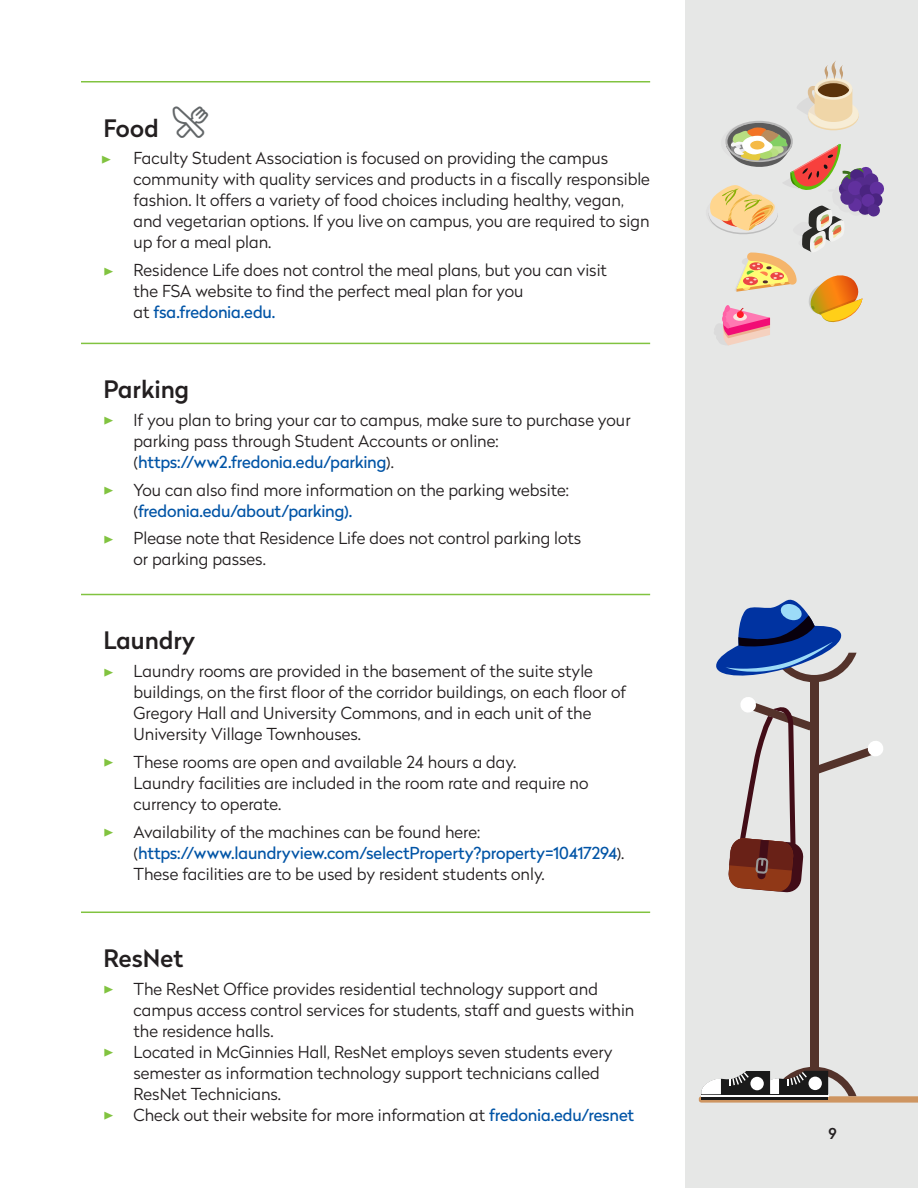
<style>
.page{position:relative;width:918px;height:1188px;background:#fff}
.page>*{position:absolute;margin:0;border:0;box-sizing:border-box;transform-origin:0 0}
.t1{font:300 31.5px "Font Awesome 5 Pro";color:#626668}
.Heading_2{font:500 24px "Radikal";color:#231f20}
.Body_text_11_14{font:300 16.5px/21px "Radikal";color:#231f20}
.t2{font:500 15px "Radikal";color:#231f20}
.s1{color:#81c340}
.s2{font-weight:400;color:#0154a6}
</style>
<div class="page">
<hr style="left:81px;top:81px;width:569px;height:1px;background:#81c340">
<hr style="left:81px;top:343px;width:569px;height:1px;background:#81c340">
<hr style="left:81px;top:594px;width:569px;height:1px;background:#81c340">
<hr style="left:81px;top:912px;width:569px;height:1px;background:#81c340">
<div style="left:686px;top:0;width:232px;height:1188px;background:#e6e7e6"></div>
<div style="left:810px;top:680px;width:8px;height:401px;background:#54332b"></div>
<svg style="left:716px;top:600px;width:141px;height:82px"></svg>
<svg style="left:699px;top:1067px;width:219px;height:36px"></svg>
<svg style="left:728px;top:696px;width:155px;height:197px"></svg>
<svg style="left:708px;top:61px;width:176px;height:284px"></svg>
<p class="t1" style="left:173px;top:106px;width:37px">▼■▲●▲●▼</p>
<p class="Heading_2" style="left:103px;top:110px;width:57px">Food</p>
<p class="Body_text_11_14" style="left:134px;top:147px;width:518px;text-indent:-32px"><span class="s1">◆</span> Faculty Student Association is focused on providing the campus community with quality services and products in a fiscally responsible fashion. It offers a variety of food choices including healthy, vegan, and vegetarian options. If you live on campus, you are required to sign up for a meal plan.</p>
<p class="Body_text_11_14" style="left:133px;top:259px;width:475px;text-indent:-30px"><span class="s1">◆</span> Residence Life does not control the meal plans, but you can visit the FSA website to find the perfect meal plan for you<br>at <span class="s2">fsa.fredonia.edu.</span></p>
<p class="Heading_2" style="left:103px;top:372px;width:87px">Parking</p>
<p class="Body_text_11_14" style="left:133px;top:409px;width:499px;text-indent:-30px"><span class="s1">◆</span> If you plan to bring your car to campus, make sure to purchase your parking pass through Student Accounts or online: (<span class="s2">https://ww2.fredonia.edu/parking</span>).</p>
<p class="Body_text_11_14" style="left:133px;top:479px;width:437px;text-indent:-30px"><span class="s1">◆</span> You can also find more information on the parking website: (<span class="s2">fredonia.edu/about/parking).</span></p>
<p class="Body_text_11_14" style="left:133px;top:527px;width:449px;text-indent:-30px"><span class="s1">◆</span> Please note that Residence Life does not control parking lots or parking passes.</p>
<p class="Heading_2" style="left:103px;top:623px;width:94px">Laundry</p>
<p class="Body_text_11_14" style="left:133px;top:660px;width:494px;text-indent:-30px"><span class="s1">◆</span> Laundry rooms are provided in the basement of the suite style buildings, on the first floor of the corridor buildings, on each floor of Gregory Hall and University Commons, and in each unit of the University Village Townhouses.</p>
<p class="Body_text_11_14" style="left:133px;top:751px;width:456px;text-indent:-30px"><span class="s1">◆</span> These rooms are open and available 24 hours a day.<br>Laundry facilities are included in the room rate and require no currency to operate.</p>
<p class="Body_text_11_14" style="left:133px;top:821px;width:492px;text-indent:-30px"><span class="s1">◆</span> Availability of the machines can be found here: (<span class="s2">https://www.laundryview.com/selectProperty?property=10417294</span>).<br>These facilities are to be used by resident students only.</p>
<p class="Heading_2" style="left:103px;top:941px;width:81px">ResNet</p>
<p class="Body_text_11_14" style="left:133px;top:978px;width:502px;text-indent:-30px"><span class="s1">◆</span> The ResNet Office provides residential technology support and campus access control services for students, staff and guests within the residence halls.</p>
<p class="Body_text_11_14" style="left:133px;top:1041px;width:481px;text-indent:-30px"><span class="s1">◆</span> Located in McGinnies Hall, ResNet employs seven students every semester as information technology support technicians called<br>ResNet Technicians.</p>
<p class="Body_text_11_14" style="left:103px;top:1104px;width:532px"><span class="s1">◆</span> Check out their website for more information at <span class="s2">fredonia.edu/resnet</span></p>
<p class="t2" style="left:828px;top:1122px;width:10px">9</p>
</div>
